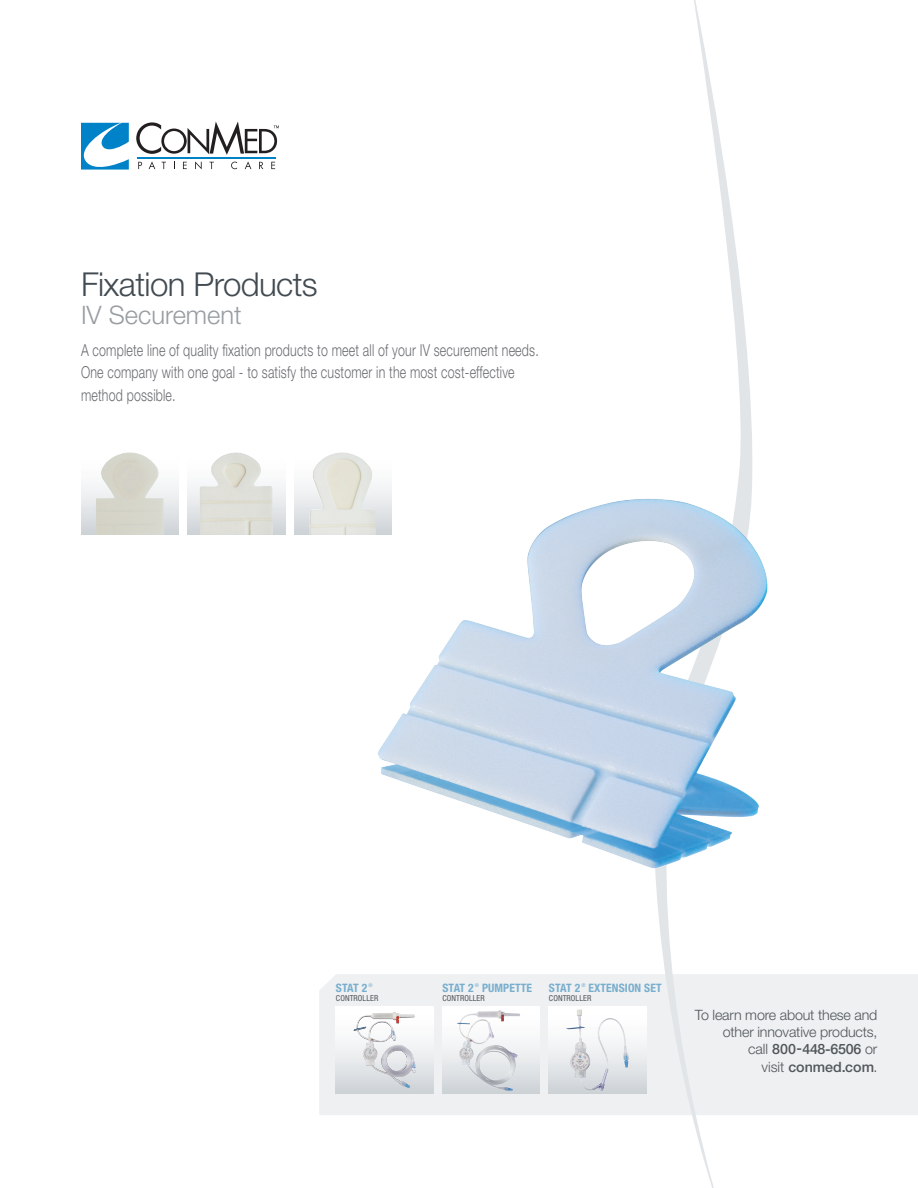
<style>
.page{position:relative;width:918px;height:1188px;background:#fff}
.page>*{position:absolute;margin:0;border:0;box-sizing:border-box;transform-origin:0 0}
.t1{font:300 33px "Helvetica Neue LT Std";letter-spacing:-.02em;color:#424b51}
.t2{font:300 25.5px "Helvetica Neue LT Std";color:#989da2}
.Body_Copy{font:300 16.5px/22.5px "Helvetica Neue LT Std";letter-spacing:.015em;color:#686c70;scale:.75 1}
.t3{font:300 14.25px/17.2px "Helvetica Neue LT Std";letter-spacing:-.01em;color:#515659;text-align:right}
.access{font:700 condensed 11.7px "Helvetica Neue LT Std";letter-spacing:.01em;color:#78aecd}
.access-2{font:condensed 8.25px "Helvetica Neue LT Std";letter-spacing:.01em;color:#515659}
.s1{font-weight:500}
</style>
<div class="page">
<div style="left:319px;top:974px;width:599px;height:141px;background:#eef0f2"></div>
<div style="left:336px;top:1007px;width:97px;height:87px;background:linear-gradient(to bottom,#fff,#d1d6da)"></div>
<div style="left:549px;top:1007px;width:97px;height:87px;background:linear-gradient(to bottom,#fff,#d1d6da)"></div>
<div style="left:442px;top:1007px;width:98px;height:87px;background:linear-gradient(to bottom,#fff,#d1d6da)"></div>
<svg style="left:642px;top:0;width:117px;height:1188px"></svg>
<div style="left:294px;top:451px;width:98px;height:84px;background:linear-gradient(to bottom,#fff,#d2d7db)"></div>
<img style="left:310px;top:452px;width:66px;height:83px">
<div style="left:81px;top:451px;width:98px;height:84px;background:linear-gradient(to bottom,#fff,#d2d7db)"></div>
<div style="left:188px;top:451px;width:97px;height:84px;background:linear-gradient(to bottom,#fff,#d2d7db)"></div>
<img style="left:200px;top:452px;width:73px;height:83px">
<img style="left:96px;top:452px;width:68px;height:83px">
<img style="left:454px;top:1010px;width:68px;height:84px">
<img style="left:353px;top:1012px;width:63px;height:76px">
<img style="left:566px;top:1010px;width:63px;height:82px">
<img style="left:364px;top:480px;width:404px;height:407px">
<svg style="left:81px;top:123px;width:48px;height:47px"></svg>
<hr style="left:137px;top:157px;width:139px;height:2px;background:#0082c8">
<svg style="left:138px;top:162px;width:4px;height:7px"></svg>
<svg style="left:149px;top:161px;width:6px;height:8px"></svg>
<svg style="left:162px;top:162px;width:4px;height:7px"></svg>
<svg style="left:183px;top:162px;width:4px;height:7px"></svg>
<svg style="left:195px;top:161px;width:7px;height:8px"></svg>
<svg style="left:209px;top:162px;width:5px;height:7px"></svg>
<svg style="left:231px;top:162px;width:6px;height:7px"></svg>
<svg style="left:245px;top:161px;width:6px;height:8px"></svg>
<svg style="left:259px;top:162px;width:4px;height:7px"></svg>
<svg style="left:271px;top:162px;width:4px;height:7px"></svg>
<svg style="left:136px;top:122px;width:143px;height:33px"></svg>
<p class="t1" style="left:81px;top:264px;width:238px">Fixation Products</p>
<p class="t2" style="left:81px;top:300px;width:162px">IV Securement</p>
<p class="Body_Copy" style="left:81px;top:338px;width:612px">A complete line of quality fixation products to meet all of your IV securement needs.<br>One company with one goal - to satisfy the customer in the most cost-effective method possible.</p>
<p class="access" style="left:336px;top:980px;width:38px">STAT 2 <sup>®</sup></p>
<p class="access-2" style="left:336px;top:994px;width:44px">CONTROLLER</p>
<p class="access" style="left:442px;top:980px;width:91px">STAT 2 <sup>®</sup> PUMPETTE</p>
<p class="access-2" style="left:442px;top:994px;width:44px">CONTROLLER</p>
<p class="access" style="left:549px;top:980px;width:114px">STAT 2 <sup>®</sup> EXTENSION SET</p>
<p class="access-2" style="left:549px;top:994px;width:44px">CONTROLLER</p>
<p class="t3" style="left:695px;top:1006px;width:184px">To learn more about these and other innovative products,<br>call <span class="s1">800-448-6506</span> or<br>visit <span class="s1">conmed.com</span>.</p>
</div>
